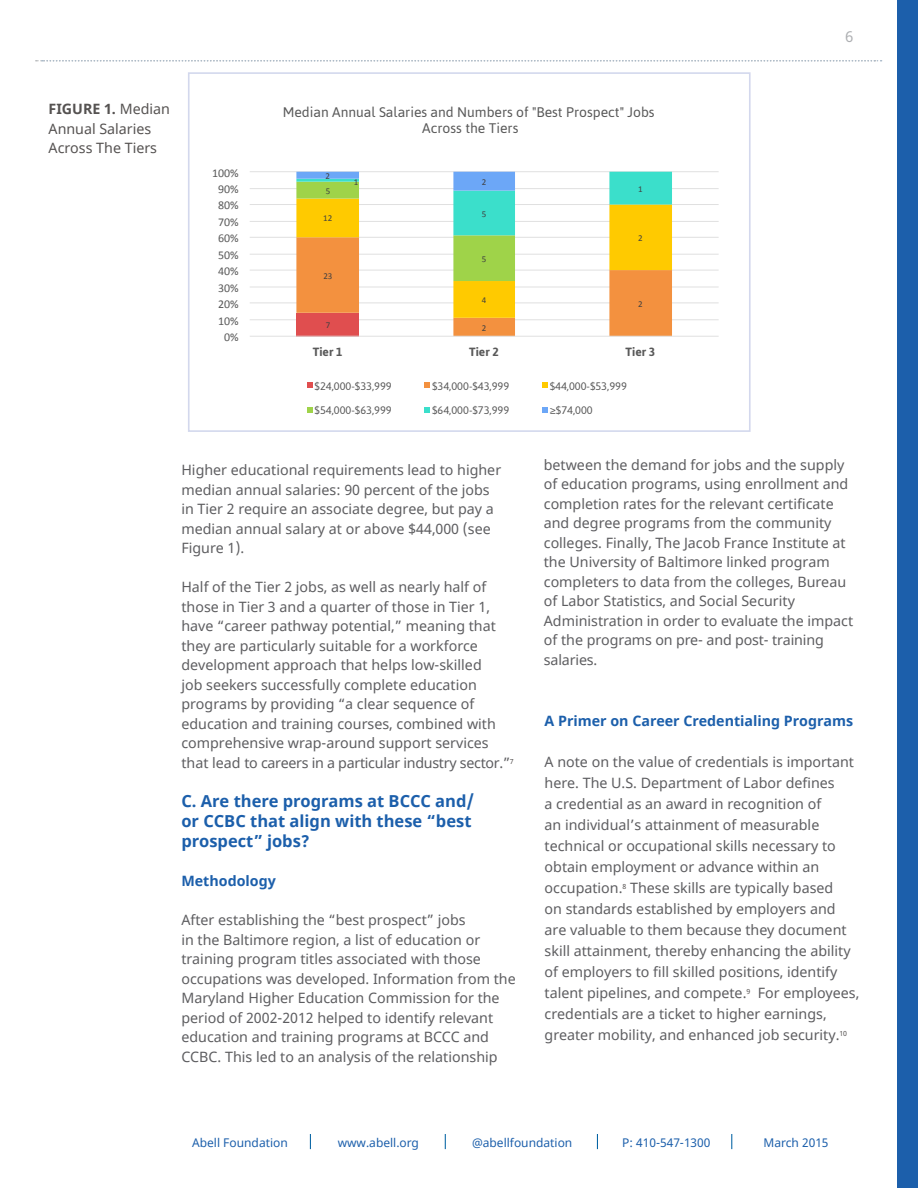
<style>
.page{position:relative;width:918px;height:1188px;background:#fff}
.page>*{position:absolute;margin:0;border:0;box-sizing:border-box;transform-origin:0 0}
.t1{font:700 16.5px/19.8px "Noto Sans";color:#1c5fab}
.t2{font:15px "Noto Sans";color:#adafb2}
.t3{font:14.25px/19.5px "Noto Sans";color:#5d5d60}
.t4{font:700 14.25px "Noto Sans";color:#1c5fab}
.t5{font:14.25px/19.5px "Noto Sans";color:#555251}
.t6{font:13.95px/15.9px "Asap";color:#595959;text-align:center}
.t7{font:12px "Noto Sans";color:#1c5fab}
.t8{font:11.85px "Calibri";color:#595959}
.t9{font:700 11.85px "Asap";color:#595959}
.t10{font:10.95px "Asap";color:#595959}
.t11{font:9px "Calibri";color:#404040}
.s1{font-weight:700}
</style>
<div class="page">
<svg style="left:310px;top:1134px;width:1px;height:15px"></svg>
<svg style="left:445px;top:1134px;width:1px;height:15px"></svg>
<svg style="left:597px;top:1134px;width:1px;height:15px"></svg>
<svg style="left:731px;top:1134px;width:1px;height:15px"></svg>
<div style="left:897px;top:0;width:21px;height:1188px;background:#1c5fab"></div>
<svg style="left:36px;top:60px;width:846px;height:2px"></svg>
<div style="left:188px;top:72px;width:563px;height:360px;border:2px solid #c0c7e5"></div>
<svg style="left:250px;top:171px;width:469px;height:242px"></svg>
<p class="t2" style="left:845px;top:27px;width:10px">6</p>
<p class="t5" style="left:49px;top:100px;width:123px"><span class="s1">FIGURE 1.</span> Median<br>Annual Salaries<br>Across The Tiers</p>
<p class="t8" style="left:212px;top:165px;width:28px">100%</p>
<p class="t8" style="left:218px;top:182px;width:22px">90%</p>
<p class="t8" style="left:218px;top:198px;width:22px">80%</p>
<p class="t8" style="left:218px;top:214px;width:22px">70%</p>
<p class="t8" style="left:218px;top:231px;width:22px">60%</p>
<p class="t8" style="left:218px;top:247px;width:22px">50%</p>
<p class="t8" style="left:218px;top:264px;width:22px">40%</p>
<p class="t8" style="left:218px;top:280px;width:22px">30%</p>
<p class="t8" style="left:218px;top:297px;width:22px">20%</p>
<p class="t8" style="left:218px;top:313px;width:22px">10%</p>
<p class="t8" style="left:224px;top:330px;width:16px">0%</p>
<p class="t6" style="left:283px;top:104px;width:373px">Median Annual Salaries and Numbers of "Best Prospect" Jobs<br>Across the Tiers</p>
<p class="t11" style="left:325px;top:170px;width:6px">2</p>
<p class="t11" style="left:326px;top:185px;width:6px">5</p>
<p class="t11" style="left:354px;top:176px;width:6px">1</p>
<p class="t11" style="left:482px;top:176px;width:6px">2</p>
<p class="t11" style="left:638px;top:183px;width:6px">1</p>
<p class="t11" style="left:323px;top:213px;width:11px">12</p>
<p class="t11" style="left:482px;top:208px;width:6px">5</p>
<p class="t11" style="left:638px;top:233px;width:6px">2</p>
<p class="t11" style="left:482px;top:254px;width:6px">5</p>
<p class="t11" style="left:323px;top:270px;width:11px">23</p>
<p class="t11" style="left:482px;top:295px;width:6px">4</p>
<p class="t11" style="left:638px;top:298px;width:6px">2</p>
<p class="t11" style="left:326px;top:320px;width:6px">7</p>
<p class="t11" style="left:482px;top:322px;width:6px">2</p>
<p class="t9" style="left:313px;top:344px;width:31px">Tier 1</p>
<p class="t9" style="left:469px;top:344px;width:31px">Tier 2</p>
<p class="t9" style="left:626px;top:344px;width:31px">Tier 3</p>
<p class="t10" style="left:315px;top:380px;width:79px">$24,000-$33,999</p>
<p class="t10" style="left:432px;top:380px;width:79px">$34,000-$43,999</p>
<p class="t10" style="left:550px;top:380px;width:79px">$44,000-$53,999</p>
<p class="t10" style="left:315px;top:404px;width:79px">$54,000-$63,999</p>
<p class="t10" style="left:432px;top:404px;width:79px">$64,000-$73,999</p>
<p class="t10" style="left:550px;top:404px;width:45px">≥$74,000</p>
<p class="t3" style="left:181px;top:461px;width:321px">Higher educational requirements lead to higher median annual salaries: 90 percent of the jobs in Tier 2 require an associate degree, but pay a median annual salary at or above $44,000 (see Figure 1).</p>
<p class="t3" style="left:181px;top:578px;width:334px">Half of the Tier 2 jobs, as well as nearly half of those in Tier 3 and a quarter of those in Tier 1, have “career pathway potential,” meaning that they are particularly suitable for a workforce development approach that helps low-skilled<br>job seekers successfully complete education programs by providing “a clear sequence of education and training courses, combined with comprehensive wrap-around support services that lead to careers in a particular industry sector.”<sup>7</sup></p>
<p class="t1" style="left:181px;top:792px;width:294px">C. Are there programs at BCCC and/ or CCBC that align with these “best prospect” jobs?</p>
<p class="t4" style="left:181px;top:871px;width:96px">Methodology</p>
<p class="t3" style="left:181px;top:911px;width:336px">After establishing the “best prospect” jobs<br>in the Baltimore region, a list of education or training program titles associated with those occupations was developed. Information from the Maryland Higher Education Commission for the period of 2002-2012 helped to identify relevant education and training programs at BCCC and CCBC. This led to an analysis of the relationship</p>
<p class="t3" style="left:544px;top:455px;width:311px">between the demand for jobs and the supply of education programs, using enrollment and completion rates for the relevant certificate and degree programs from the community colleges. Finally, The Jacob France Institute at the University of Baltimore linked program completers to data from the colleges, Bureau of Labor Statistics, and Social Security Administration in order to evaluate the impact of the programs on pre- and post- training salaries.</p>
<p class="t4" style="left:545px;top:711px;width:310px">A Primer on Career Credentialing Programs</p>
<p class="t3" style="left:545px;top:751px;width:316px;line-height:21px">A note on the value of credentials is important here. The U.S. Department of Labor defines<br>a credential as an award in recognition of<br>an individual’s attainment of measurable technical or occupational skills necessary to obtain employment or advance within an occupation.<sup>8</sup> These skills are typically based<br>on standards established by employers and are valuable to them because they document skill attainment, thereby enhancing the ability of employers to fill skilled positions, identify talent pipelines, and compete.<sup>9</sup> For employees, credentials are a ticket to higher earnings, greater mobility, and enhanced job security.<sup>10</sup></p>
<p class="t7" style="left:192px;top:1134px;width:97px">Abell Foundation</p>
<p class="t7" style="left:338px;top:1134px;width:83px">www.abell.org</p>
<p class="t7" style="left:472px;top:1134px;width:102px">@abellfoundation</p>
<p class="t7" style="left:622px;top:1134px;width:90px">P: 410-547-1300</p>
<p class="t7" style="left:764px;top:1134px;width:67px">March 2015</p>
</div>
